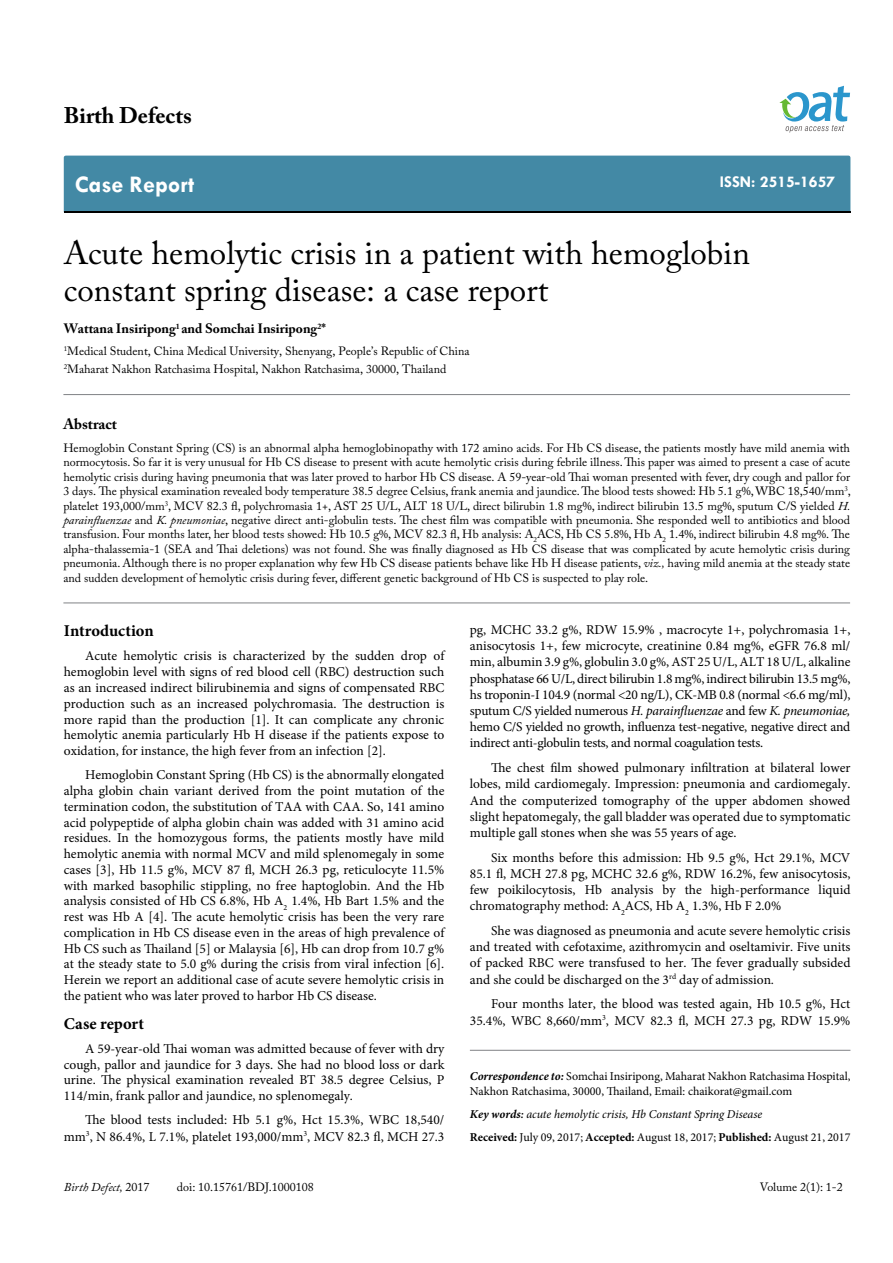
<style>
.page{position:relative;width:893px;height:1263px;background:#fff}
.page>*{position:absolute;margin:0;border:0;box-sizing:border-box;transform-origin:0 0}
.t1{font:33px/37.5px "Adobe Caslon Pro";color:#000}
.t2{font:700 24px "Tw Cen";color:#fff}
.t3{font:700 22.5px "Adobe Caslon Pro";color:#000}
.t4{font:700 16.5px "Minion Pro";letter-spacing:.005em;color:#000}
.t5{font:700 16.5px "Tw Cen";color:#fff}
.t6{font:700 15px "Adobe Caslon Pro";color:#000}
.t7{font:13.5px/15.8px "Minion Pro";color:#000;text-align:justify}
.t8{font:700 13.5px "Adobe Caslon Pro";color:#000}
.t9{font:12px/14.4px "Adobe Caslon Pro";color:#000}
.t10{font:12px/14.4px "Minion Pro";letter-spacing:-.005em;color:#000}
.t11{font:italic 12px/23px "Minion Pro";letter-spacing:-.005em;color:#000}
.t12{font:italic 12px "Adobe Caslon Pro";color:#000}
.s1{font-style:italic}
.s2{font-weight:700;font-style:italic}
.s3{font-weight:700}
.s4{font-weight:600}
.s5{font-weight:700;font-style:normal}
.s6{font-style:normal}
</style>
<div class="page">
<div style="left:64px;top:156px;width:786px;height:56px;background:#4389a5"></div>
<svg style="left:779px;top:86px;width:71px;height:47px"></svg>
<hr style="left:63px;top:394px;width:787px;height:1px;background:#808285">
<hr style="left:63px;top:603px;width:787px;height:1px;background:#808285">
<hr style="left:470px;top:1050px;width:380px;height:1px;background:#808285">
<h3 class="t3" style="left:64px;top:102px;width:129px">Birth Defects</h3>
<h2 class="t2" style="left:75px;top:170px;width:121px">Case Report</h2>
<p class="t5" style="left:720px;top:172px;width:117px">ISSN: 2515-1657</p>
<h1 class="t1" style="left:64px;top:233px;width:688px">Acute hemolytic crisis in a patient with hemoglobin constant spring disease: a case report</h1>
<p class="t8" style="left:64px;top:320px;width:263px">Wattana Insiripong<sup>1</sup> and Somchai Insiripong<sup>2</sup>*</p>
<p class="t9" style="left:64px;top:342px;width:407px;line-height:18px"><sup>1</sup>Medical Student, China Medical University, Shenyang, People’s Republic of China<br><sup>2</sup>Maharat Nakhon Ratchasima Hospital, Nakhon Ratchasima, 30000, Thailand</p>
<p class="t6" style="left:63px;top:415px;width:55px">Abstract</p>
<p class="t9" style="left:63px;top:441px;width:789px;text-align:justify">Hemoglobin Constant Spring (CS) is an abnormal alpha hemoglobinopathy with 172 amino acids. For Hb CS disease, the patients mostly have mild anemia with normocytosis. So far it is very unusual for Hb CS disease to present with acute hemolytic crisis during febrile illness. This paper was aimed to present a case of acute hemolytic crisis during having pneumonia that was later proved to harbor Hb CS disease. A 59-year-old Thai woman presented with fever, dry cough and pallor for 3 days. The physical examination revealed body temperature 38.5 degree Celsius, frank anemia and jaundice. The blood tests showed: Hb 5.1 g%, WBC 18,540/mm<sup>3</sup>, platelet 193,000/mm<sup>3</sup>, MCV 82.3 fl, polychromasia 1+, AST 25 U/L, ALT 18 U/L, direct bilirubin 1.8 mg%, indirect bilirubin 13.5 mg%, sputum C/S yielded <span class="s1">H. parainfluenzae</span> and <span class="s1">K. pneumoniae</span>, negative direct anti-globulin tests. The chest film was compatible with pneumonia. She responded well to antibiotics and blood transfusion. Four months later, her blood tests showed: Hb 10.5 g%, MCV 82.3 fl, Hb analysis: A<sub>2</sub>ACS, Hb CS 5.8%, Hb A<sub>2</sub> 1.4%, indirect bilirubin 4.8 mg%. The alpha-thalassemia-1 (SEA and Thai deletions) was not found. She was finally diagnosed as Hb CS disease that was complicated by acute hemolytic crisis during pneumonia. Although there is no proper explanation why few Hb CS disease patients behave like Hb H disease patients, <span class="s1">viz.,</span> having mild anemia at the steady state and sudden development of hemolytic crisis during fever, different genetic background of Hb CS is suspected to play role.</p>
<p class="t4" style="left:64px;top:619px;width:91px">Introduction</p>
<p class="t7" style="left:64px;top:648px;width:382px;text-indent:21px">Acute hemolytic crisis is characterized by the sudden drop of hemoglobin level with signs of red blood cell (RBC) destruction such as an increased indirect bilirubinemia and signs of compensated RBC production such as an increased polychromasia. The destruction is more rapid than the production [1]. It can complicate any chronic hemolytic anemia particularly Hb H disease if the patients expose to oxidation, for instance, the high fever from an infection [2].</p>
<p class="t7" style="left:64px;top:767px;width:382px;text-indent:21px">Hemoglobin Constant Spring (Hb CS) is the abnormally elongated alpha globin chain variant derived from the point mutation of the termination codon, the substitution of TAA with CAA. So, 141 amino acid polypeptide of alpha globin chain was added with 31 amino acid residues. In the homozygous forms, the patients mostly have mild hemolytic anemia with normal MCV and mild splenomegaly in some cases [3], Hb 11.5 g%, MCV 87 fl, MCH 26.3 pg, reticulocyte 11.5% with marked basophilic stippling, no free haptoglobin. And the Hb analysis consisted of Hb CS 6.8%, Hb A<sub>2</sub> 1.4%, Hb Bart 1.5% and the rest was Hb A [4]. The acute hemolytic crisis has been the very rare complication in Hb CS disease even in the areas of high prevalence of Hb CS such as Thailand [5] or Malaysia [6], Hb can drop from 10.7 g% at the steady state to 5.0 g% during the crisis from viral infection [6].<br>Herein we report an additional case of acute severe hemolytic crisis in the patient who was later proved to harbor Hb CS disease.</p>
<p class="t4" style="left:64px;top:1012px;width:82px">Case report</p>
<p class="t7" style="left:64px;top:1041px;width:382px;text-indent:21px">A 59-year-old Thai woman was admitted because of fever with dry cough, pallor and jaundice for 3 days. She had no blood loss or dark urine. The physical examination revealed BT 38.5 degree Celsius, P 114/min, frank pallor and jaundice, no splenomegaly.</p>
<p class="t7" style="left:64px;top:1112px;width:382px;line-height:16.2px;text-align:right">The blood tests included: Hb 5.1 g%, Hct 15.3%, WBC 18,540/ mm<sup>3</sup>, N 86.4%, L 7.1%, platelet 193,000/mm<sup>3</sup>, MCV 82.3 fl, MCH 27.3</p>
<p class="t7" style="left:470px;top:622px;width:382px;line-height:16.2px">pg, MCHC 33.2 g%, RDW 15.9% , macrocyte 1+, polychromasia 1+, anisocytosis 1+, few microcyte, creatinine 0.84 mg%, eGFR 76.8 ml/ min, albumin 3.9 g%, globulin 3.0 g%, AST 25 U/L, ALT 18 U/L, alkaline phosphatase 66 U/L, direct bilirubin 1.8 mg%, indirect bilirubin 13.5 mg%, hs troponin-I 104.9 (normal &lt;20 ng/L), CK-MB 0.8 (normal &lt;6.6 mg/ml), sputum C/S yielded numerous <span class="s1">H. parainfluenzae</span> and few <span class="s1">K. pneumoniae, </span>hemo C/S yielded no growth, influenza test-negative, negative direct and indirect anti-globulin tests, and normal coagulation tests.</p>
<p class="t7" style="left:470px;top:760px;width:382px;line-height:16.2px;text-indent:21px">The chest film showed pulmonary infiltration at bilateral lower lobes, mild cardiomegaly. Impression: pneumonia and cardiomegaly.<br>And the computerized tomography of the upper abdomen showed slight hepatomegaly, the gall bladder was operated due to symptomatic multiple gall stones when she was 55 years of age.</p>
<p class="t7" style="left:470px;top:849px;width:382px;line-height:16.2px;text-indent:21px">Six months before this admission: Hb 9.5 g%, Hct 29.1%, MCV 85.1 fl, MCH 27.8 pg, MCHC 32.6 g%, RDW 16.2%, few anisocytosis, few poikilocytosis, Hb analysis by the high-performance liquid chromatography method: A<sub>2</sub>ACS, Hb A<sub>2</sub> 1.3%, Hb F 2.0%</p>
<p class="t7" style="left:470px;top:923px;width:382px;line-height:16.2px;text-indent:21px">She was diagnosed as pneumonia and acute severe hemolytic crisis and treated with cefotaxime, azithromycin and oseltamivir. Five units of packed RBC were transfused to her. The fever gradually subsided and she could be discharged on the 3<sup>rd</sup> day of admission<span class="s1">.</span></p>
<p class="t7" style="left:470px;top:996px;width:382px;line-height:16.2px;text-align:right">Four months later, the blood was tested again, Hb 10.5 g%, Hct<br>35.4%, WBC 8,660/mm<sup>3</sup>, MCV 82.3 fl, MCH 27.3 pg, RDW 15.9%</p>
<p class="t10" style="left:470px;top:1069px;width:382px"><span class="s2">Correspondence to:</span> Somchai Insiripong, Maharat Nakhon Ratchasima Hospital,<br>Nakhon Ratchasima, 30000, Thailand, Email: chaikorat@gmail.com</p>
<p class="t11" style="left:470px;top:1102px;width:382px"><span class="s3">Key words</span><span class="s4">:</span> acute hemolytic crisis, Hb Constant Spring Disease<br><span class="s5">Received:</span> <span class="s6">July 09, 2017;</span> <span class="s5">Accepted:</span> <span class="s6">August 18, 2017;</span> <span class="s5">Published:</span> <span class="s6">August 21, 2017</span></p>
<p class="t12" style="left:64px;top:1180px;width:87px">Birth Defect, <span class="s6">2017</span></p>
<p class="t9" style="left:177px;top:1180px;width:138px">doi: 10.15761/BDJ.1000108</p>
<p class="t9" style="left:760px;top:1180px;width:84px">Volume 2(1): 1-2</p>
</div>
